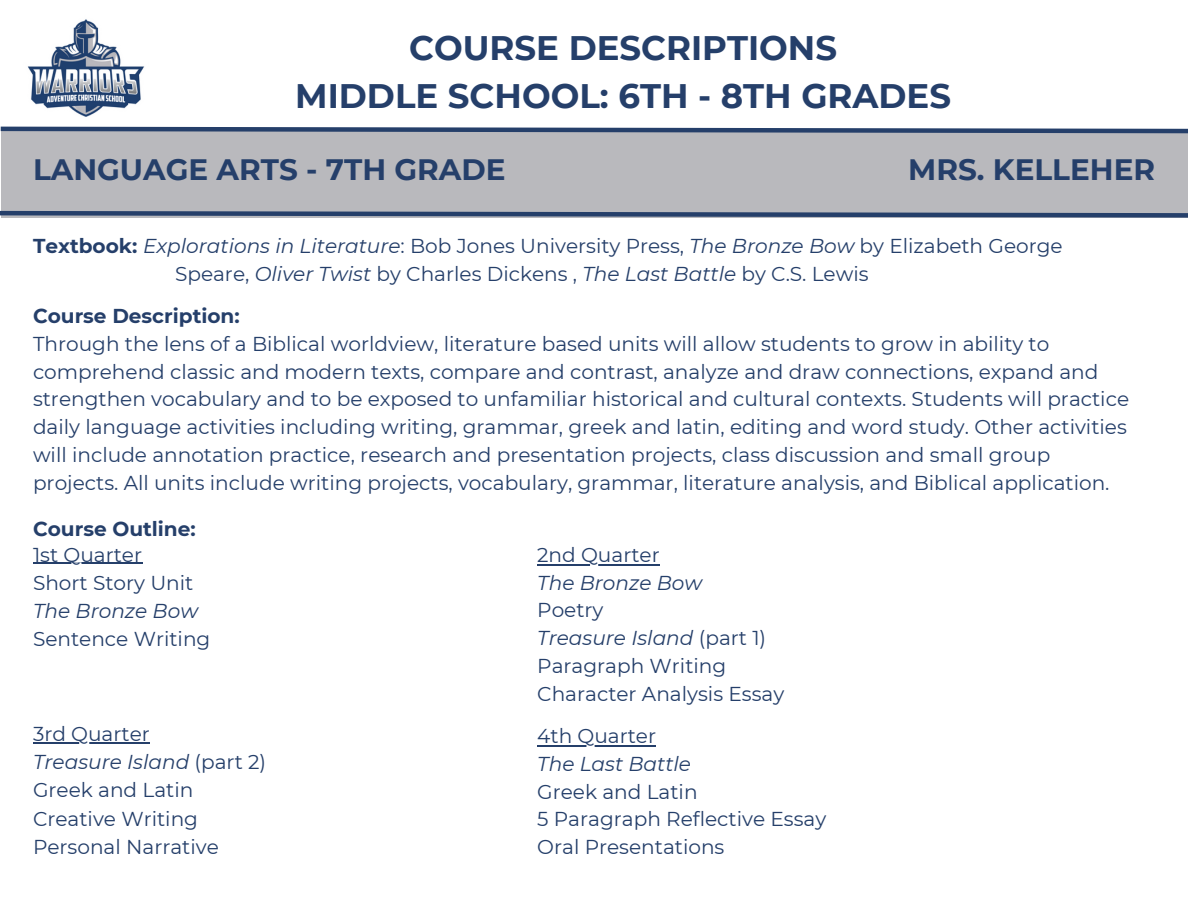
<style>
.page{position:relative;width:1188px;height:918px;background:#fff}
.page>*{position:absolute;margin:0;border:0;box-sizing:border-box;transform-origin:0 0}
.t1{font:700 34.05px/47.2px "Montserrat";color:#253f6a;text-align:center}
.t2{font:700 29.55px "Montserrat";color:#253f6a}
.t3{font:20.1px/27.8px "Montserrat";color:#253f6a}
.t4{font:italic 20.1px "Montserrat";color:#253f6a}
.t5{font:700 20.1px "Montserrat";color:#253f6a}
.s1{font-weight:700}
.s2{font-style:italic}
.s3{font-style:normal}
</style>
<div class="page">
<img style="left:27px;top:19px;width:118px;height:98px">
<div style="left:1px;top:129px;width:1187px;height:89px;background:#b9b9bd"></div>
<svg style="left:0;top:126px;width:1188px;height:8px"></svg>
<hr style="left:537px;top:564px;width:123px;height:2px;background:#253f6a">
<hr style="left:537px;top:745px;width:119px;height:2px;background:#253f6a">
<hr style="left:33px;top:742px;width:117px;height:1px;background:#253f6a">
<svg style="left:0;top:210px;width:1188px;height:8px"></svg>
<hr style="left:33px;top:563px;width:109px;height:1px;background:#253f6a">
<p class="t1" style="left:295px;top:24px;width:657px">COURSE DESCRIPTIONS<br>MIDDLE SCHOOL: 6TH - 8TH GRADES</p>
<p class="t1" style="left:455px;top:54px;width:330px">CURRICULUM LIST</p>
<p class="t2" style="left:33px;top:152px;width:474px">LANGUAGE ARTS - 7TH GRADE</p>
<p class="t2" style="left:908px;top:152px;width:248px">MRS. KELLEHER</p>
<h3 class="t3" style="left:33px;top:232px;width:1031px"><span class="s1">Textbook:</span> <span class="s2">Explorations in Literature</span>: Bob Jones University Press, <span class="s2">The Bronze Bow</span> by Elizabeth George</h3>
<h2 class="t3" style="left:175px;top:260px;width:695px">Speare, <span class="s2">Oliver Twist</span> by Charles Dickens , <span class="s2">The Last Battle</span> by C.S. Lewis</h2>
<h2 class="t5" style="left:33px;top:304px;width:208px">Course Description:</h2>
<p class="t3" style="left:33px;top:330px;width:1098px">Through the lens of a Biblical worldview, literature based units will allow students to grow in ability to comprehend classic and modern texts, compare and contrast, analyze and draw connections, expand and strengthen vocabulary and to be exposed to unfamiliar historical and cultural contexts. Students will practice daily language activities including writing, grammar, greek and latin, editing and word study. Other activities will include annotation practice, research and presentation projects, class discussion and small group projects. All units include writing projects, vocabulary, grammar, literature analysis, and Biblical application.</p>
<p class="t5" style="left:33px;top:516px;width:164px">Course Outline:</p>
<p class="t3" style="left:33px;top:541px;width:111px">1st Quarter</p>
<p class="t3" style="left:33px;top:569px;width:162px">Short Story Unit</p>
<p class="t4" style="left:33px;top:599px;width:167px">The Bronze Bow</p>
<p class="t3" style="left:33px;top:625px;width:179px">Sentence Writing</p>
<p class="t3" style="left:33px;top:720px;width:118px">3rd Quarter</p>
<p class="t4" style="left:33px;top:750px;width:235px">Treasure Island <span class="s3">(part 2)</span></p>
<p class="t3" style="left:33px;top:776px;width:162px">Greek and Latin</p>
<p class="t3" style="left:33px;top:804px;width:167px">Creative Writing</p>
<p class="t3" style="left:33px;top:833px;width:187px">Personal Narrative</p>
<p class="t3" style="left:537px;top:541px;width:124px">2nd Quarter</p>
<p class="t4" style="left:537px;top:570px;width:166px">The Bronze Bow</p>
<p class="t3" style="left:537px;top:596px;width:68px">Poetry</p>
<p class="t4" style="left:537px;top:626px;width:230px">Treasure Island <span class="s3">(part 1)</span></p>
<h4 class="t3" style="left:537px;top:652px;width:191px">Paragraph Writing</h4>
<p class="t3" style="left:537px;top:680px;width:249px">Character Analysis Essay</p>
<p class="t3" style="left:537px;top:722px;width:120px">4th Quarter</p>
<p class="t4" style="left:537px;top:751px;width:155px">The Last Battle</p>
<p class="t3" style="left:537px;top:778px;width:162px">Greek and Latin</p>
<p class="t3" style="left:537px;top:805px;width:290px">5 Paragraph Reflective Essay</p>
<p class="t3" style="left:537px;top:833px;width:189px">Oral Presentations</p>
</div>
